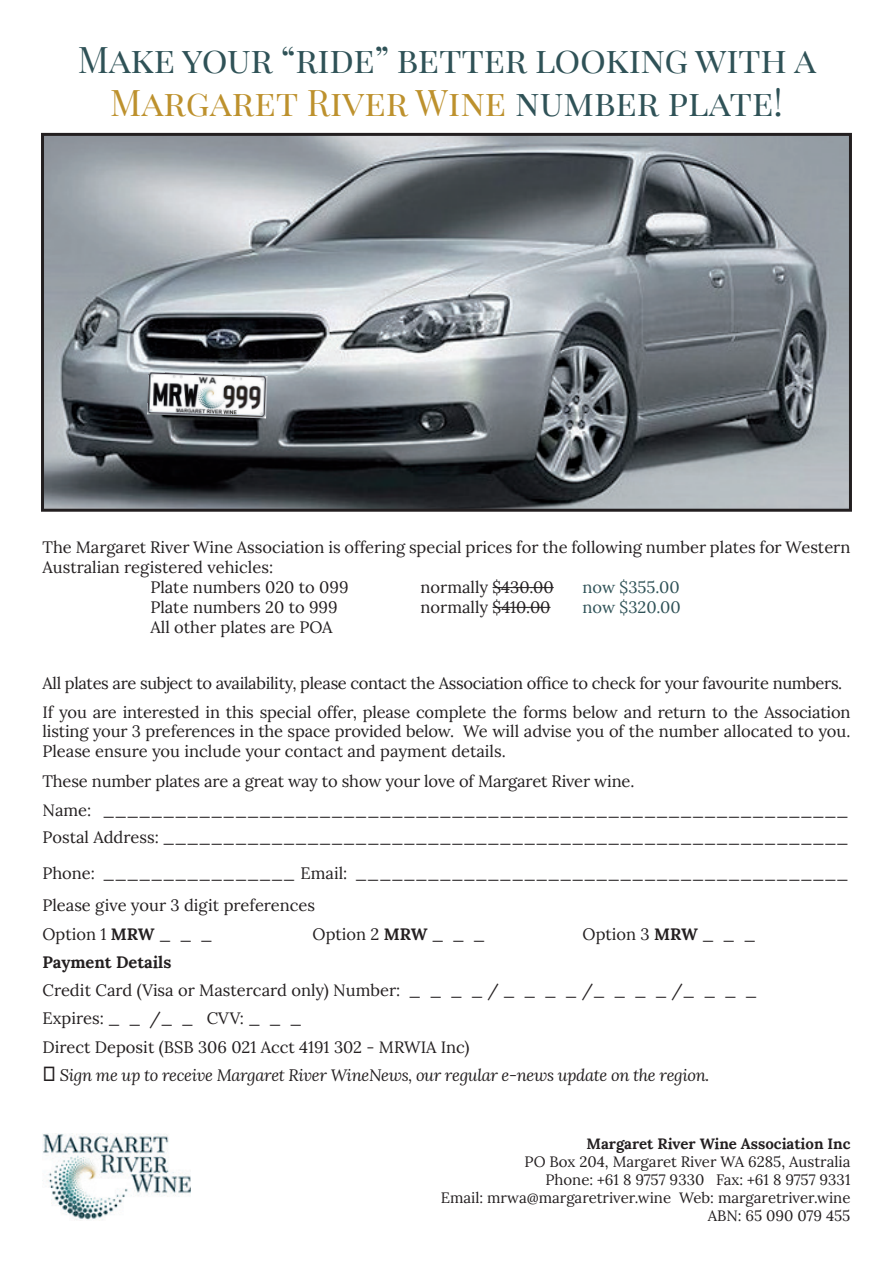
<style>
.page{position:relative;width:893px;height:1263px;background:#fff}
.page>*{position:absolute;margin:0;border:0;box-sizing:border-box;transform-origin:0 0}
.t1{font:36px/43.2px "Playfair Display SC";letter-spacing:-.01em;color:#2f5257;text-align:center}
.t2{font:16.5px/28.3px "Lora";letter-spacing:-.005em;color:#231f20}
.t3{font:16.5px "Lora";color:#2f5257}
.t4{font:700 16.5px "Lora";color:#231f20}
.t5{font:15px/18px "Lora";color:#231f20;text-align:right}
.t6{font:700 15px "Lora";color:#231f20}
.s1{color:#bd912d}
.s2{font-weight:700}
.s3{font-family:"Holo Lens MDL2 Assets";font-size:21px}
.s4{font-style:italic}
</style>
<div class="page">
<hr style="left:493px;top:587px;width:61px;height:1px;background:#231f20">
<hr style="left:493px;top:607px;width:58px;height:1px;background:#231f20">
<img style="left:45px;top:137px;width:803px;height:371px">
<div style="left:41px;top:133px;width:811px;height:379px;border:3px solid #231f20"></div>
<img style="left:147px;top:372px;width:121px;height:46px">
<img style="left:43px;top:1134px;width:148px;height:86px">
<h1 class="t1" style="left:78px;top:38px;width:740px">Make your “ride” better looking with a<br><span class="s1">Margaret River Wine</span> number plate!</h1>
<p class="t2" style="left:43px;top:532px;width:809px">The Margaret River Wine Association is offering special prices for the following number plates for Western</p>
<p class="t2" style="left:43px;top:552px;width:232px">Australian registered vehicles:</p>
<p class="t2" style="left:151px;top:572px;width:200px">Plate numbers 020 to 099</p>
<p class="t2" style="left:421px;top:572px;width:135px">normally $430.00</p>
<p class="t3" style="left:583px;top:575px;width:99px">now $355.00</p>
<p class="t2" style="left:151px;top:592px;width:189px">Plate numbers 20 to 999</p>
<p class="t2" style="left:421px;top:592px;width:131px">normally $410.00</p>
<p class="t3" style="left:583px;top:594px;width:100px">now $320.00</p>
<p class="t2" style="left:151px;top:611px;width:184px">All other plates are POA</p>
<p class="t2" style="left:43px;top:668px;width:809px">All plates are subject to availability, please contact the Association office to check for your favourite numbers.<br>If you are interested in this special offer, please complete the forms below and return to the Association</p>
<p class="t2" style="left:43px;top:720px;width:809px;line-height:19.8px">listing your 3 preferences in the space provided below. We will advise you of the number allocated to you.<br>Please ensure you include your contact and payment details.</p>
<p class="t2" style="left:43px;top:765px;width:807px;line-height:29.5px">These number plates are a great way to show your love of Margaret River wine.<br>Name: ______________________________________________________________</p>
<p class="t2" style="left:43px;top:818px;width:807px;line-height:35.5px">Postal Address: _________________________________________________________<br>Phone: ________________ Email: _________________________________________</p>
<p class="t2" style="left:43px;top:890px;width:274px">Please give your 3 digit preferences<br>Option 1 <span class="s2">MRW</span> _ _ _</p>
<p class="t2" style="left:313px;top:918px;width:174px">Option 2 <span class="s2">MRW</span> _ _ _</p>
<p class="t2" style="left:583px;top:918px;width:175px">Option 3 <span class="s2">MRW</span> _ _ _</p>
<p class="t4" style="left:43px;top:948px;width:130px">Payment Details</p>
<p class="t2" style="left:43px;top:975px;width:716px">Credit Card (Visa or Mastercard only) Number: _ _ _ _ / _ _ _ _ /_ _ _ _ /_ _ _ _ Expires: _ _ /_ _ CVV: _ _ _<br>Direct Deposit (BSB 306 021 Acct 4191 302 - MRWIA Inc)<br><span class="s3">q</span> <span class="s4">Sign me up to receive Margaret River WineNews, our regular e-news update on the region.</span></p>
<p class="t6" style="left:587px;top:1131px;width:265px">Margaret River Wine Association Inc</p>
<p class="t5" style="left:441px;top:1151px;width:411px">PO Box 204, Margaret River WA 6285, Australia<br>Phone: +61 8 9757 9330 Fax: +61 8 9757 9331<br>Email: mrwa@margaretriver.wine Web: margaretriver.wine ABN: 65 090 079 455</p>
</div>
